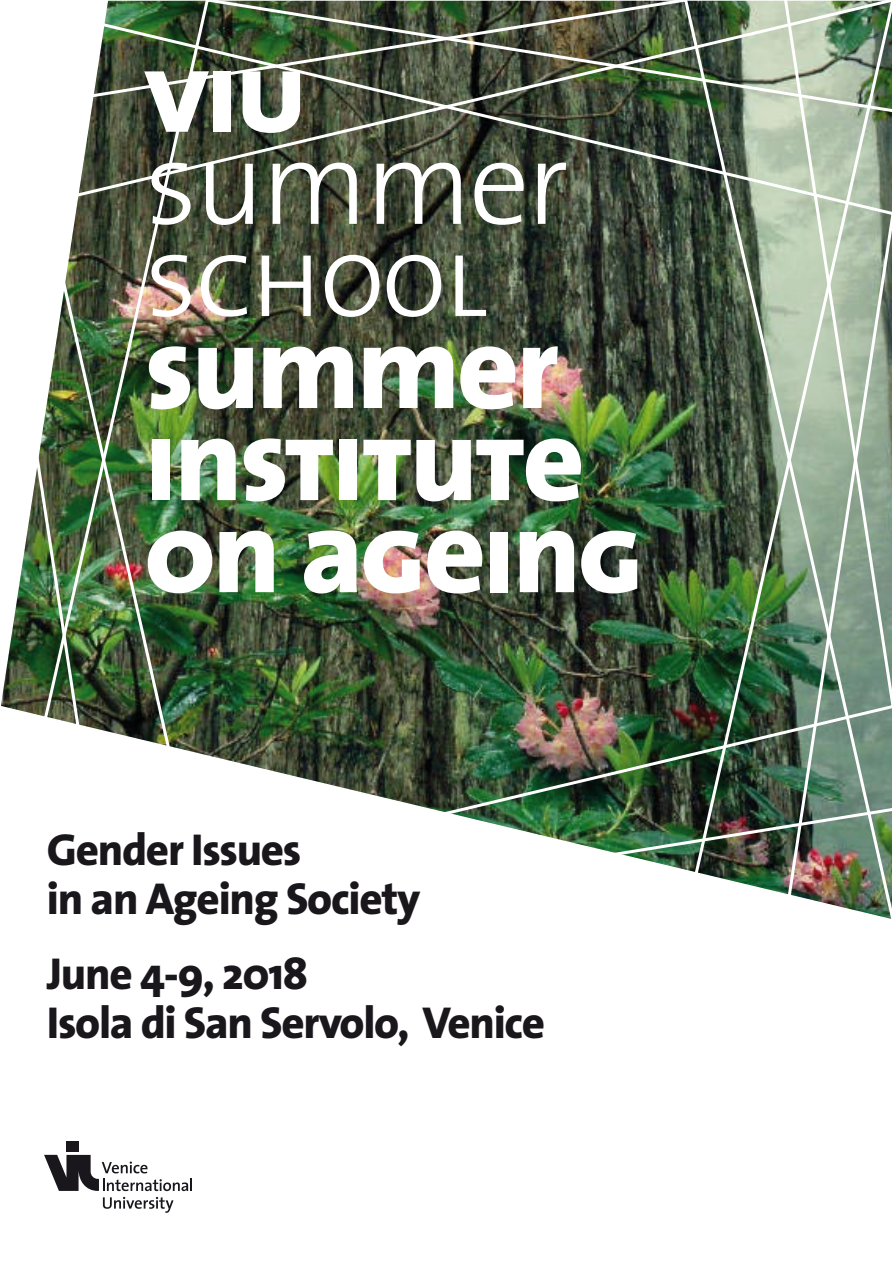
<style>
.page{position:relative;width:893px;height:1263px;background:#fff}
.page>*{position:absolute;margin:0;border:0;box-sizing:border-box;transform-origin:0 0}
.t1{font:300 121.05px "The Sans";letter-spacing:-.03em;color:#fff}
.t2{font:800 121.05px "The Sans";letter-spacing:-.03em;color:#fff}
.t3{font:116.1px/92.1px "The Sans Extra Bold Caps";letter-spacing:-.03em;color:#fff}
.t4{font:116.1px "The Sans Light Caps";color:#fff}
.t5{font:800 45px/49.5px "The Sans";letter-spacing:-.03em;color:#1a171c}
.s1{font-family:"The Sans Light Caps";font-weight:400;font-size:116.1px}
.s2{font-family:"The Sans";font-weight:300;font-size:121.05px}
.s3{font-family:"The Sans Extra Bold Caps";font-weight:400;font-size:116.1px}
.s4{font-family:"The Sans";font-weight:800;font-size:121.05px}
</style>
<div class="page">
<img style="left:1px;top:0;width:891px;height:919px">
<div style="left:66px;top:1141px;width:13px;height:11px;background:#1a171c"></div>
<svg style="left:44px;top:1155px;width:148px;height:36px"></svg>
<svg style="left:103px;top:1197px;width:71px;height:16px"></svg>
<h2 class="t3" style="left:144px;top:44px;width:165px">viu</h2>
<h1 class="t1" style="left:144px;top:83px;width:426px"><span class="s1">s</span>ummer</h1>
<h2 class="t4" style="left:144px;top:181px;width:346px">sch<span class="s2">oo</span>l</h2>
<h1 class="t2" style="left:144px;top:265px;width:416px"><span class="s3">s</span>ummer</h1>
<h2 class="t3" style="left:144px;top:412px;width:502px">i<span class="s4">n</span>stit<span class="s4">u</span>t<span class="s4">e </span>o<span class="s4">n a</span>g<span class="s4">e</span>i<span class="s4">n</span>g</h2>
<p class="t5" style="left:47px;top:824px;width:375px">Gender Issues<br>in an Ageing Society</p>
<p class="t5" style="left:47px;top:948px;width:500px">June 4-9, 2018<br>Isola di San Servolo, Venice</p>
</div>
